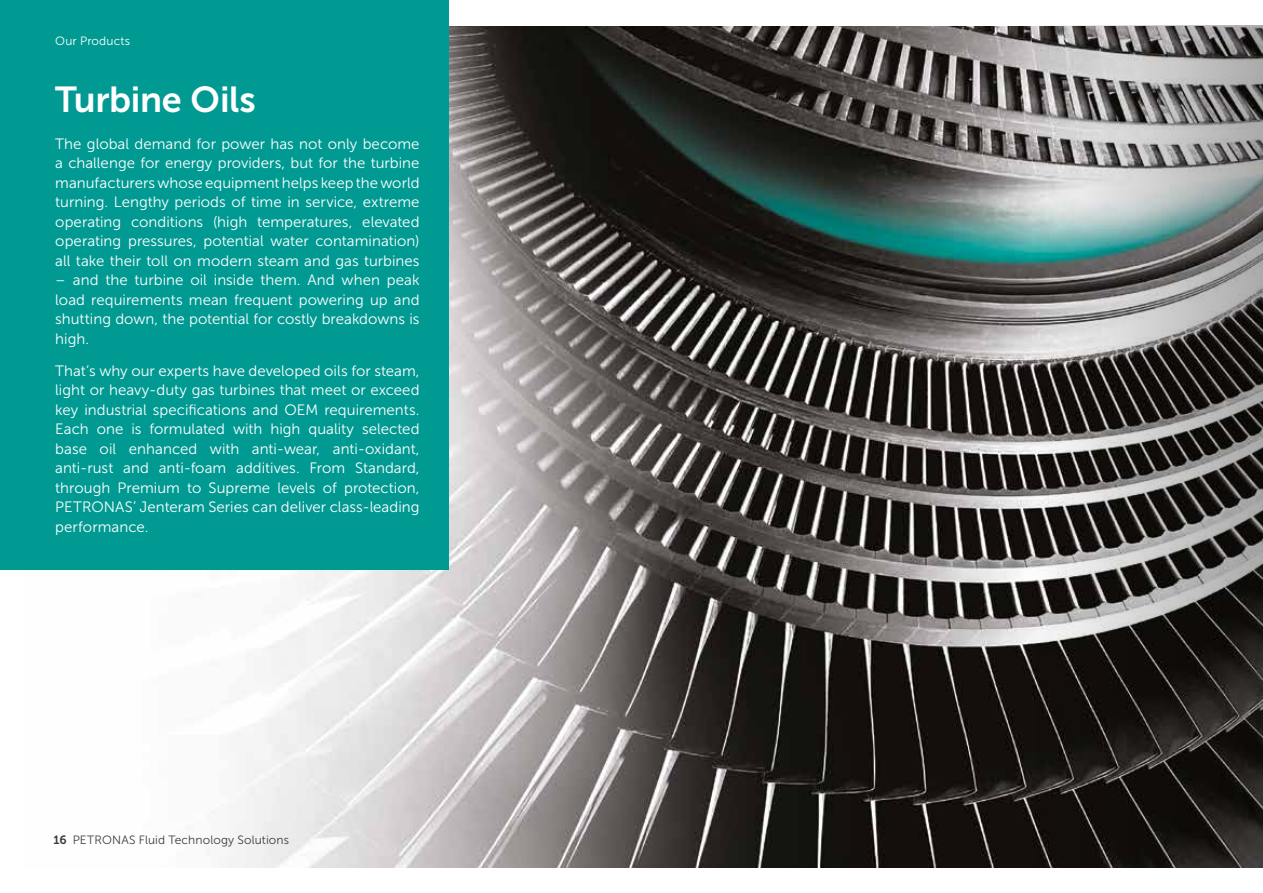
<style>
.page{position:relative;width:1263px;height:893px;background:#fff}
.page>*{position:absolute;margin:0;border:0;box-sizing:border-box;transform-origin:0 0}
.t1{font:36px "Museo Sans 700";letter-spacing:-.01em;color:#fff}
.t2{font:15px/19.5px "Museo Sans 300";letter-spacing:.005em;color:#fff;text-align:justify}
.t3{font:12px "Museo Sans 300";letter-spacing:.015em;color:#3c3c3b}
.t4{font:12px "Museo Sans 300";letter-spacing:.015em;color:#fff}
.s1{font-family:"Museo Sans 700"}
</style>
<div class="page">
<img style="left:211px;top:26px;width:823px;height:841px">
<svg style="left:1034px;top:25px;width:229px;height:842px;background:#5d5d5b"></svg>
<div style="left:0;top:0;width:449px;height:570px;background:#009a93"></div>
<p class="t4" style="left:55px;top:34px;width:76px">Our Products</p>
<h1 class="t1" style="left:55px;top:80px;width:202px">Turbine Oils</h1>
<p class="t2" style="left:55px;top:134px;width:366px">The global demand for power has not only become a challenge for energy providers, but for the turbine manufacturers whose equipment helps keep the world turning. Lengthy periods of time in service, extreme operating conditions (high temperatures, elevated operating pressures, potential water contamination) all take their toll on modern steam and gas turbines</p>
<p class="t2" style="left:55px;top:270px;width:366px">– and the turbine oil inside them. And when peak load requirements mean frequent powering up and shutting down, the potential for costly breakdowns is high.</p>
<p class="t2" style="left:55px;top:361px;width:366px">That’s why our experts have developed oils for steam, light or heavy-duty gas turbines that meet or exceed key industrial specifications and OEM requirements.<br>Each one is formulated with high quality selected base oil enhanced with anti-wear, anti-oxidant, anti-rust and anti-foam additives. From Standard, through Premium to Supreme levels of protection, PETRONAS’ Jenteram Series can deliver class-leading performance.</p>
<p class="t3" style="left:54px;top:834px;width:237px"><span class="s1">16</span> PETRONAS Fluid Technology Solutions</p>
</div>
